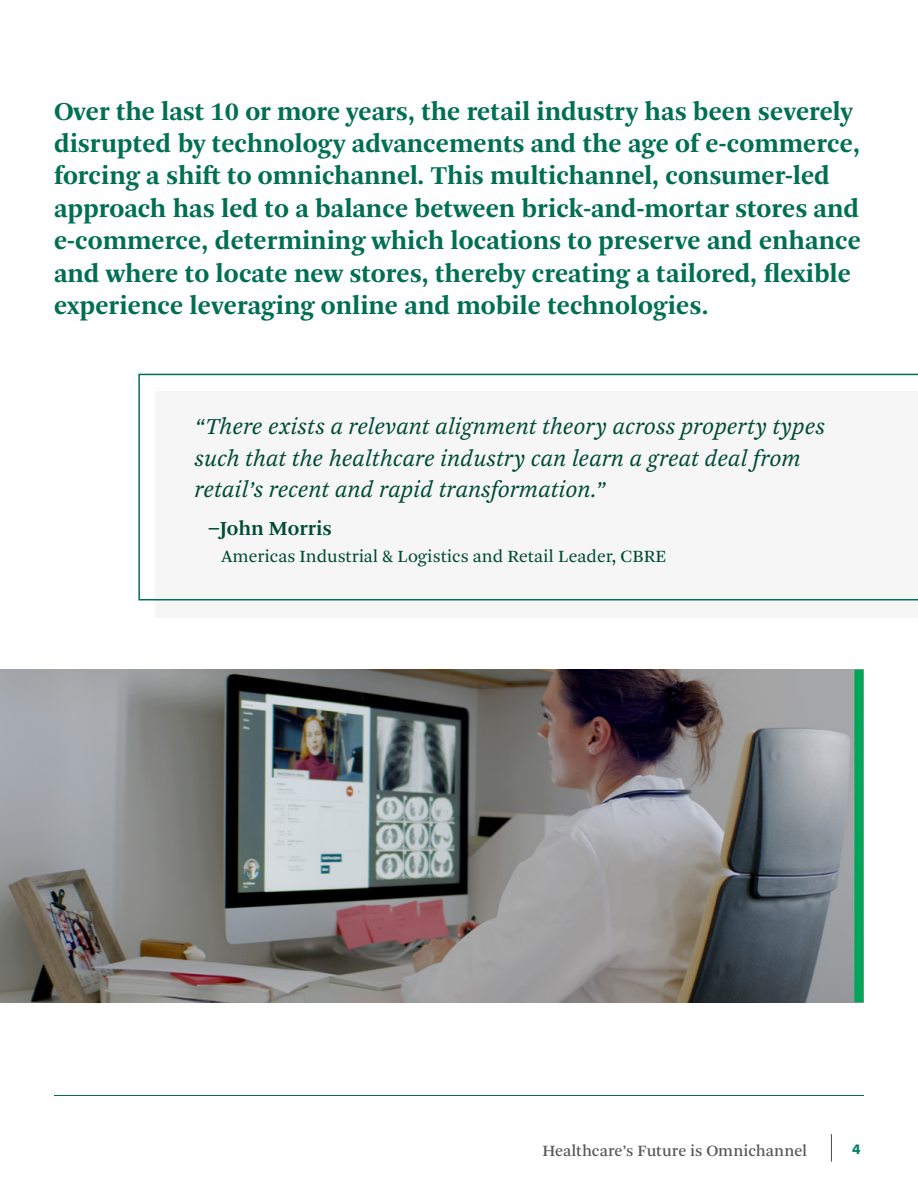
<style>
.page{position:relative;width:918px;height:1188px;background:#fff}
.page>*{position:absolute;margin:0;border:0;box-sizing:border-box;transform-origin:0 0}
.t1{font:700 27px/32.4px "Arnhem Pro";color:#006f53}
.t2{font:italic 24px/31.5px "Arnhem Pro Blond";color:#004b35}
.t3{font:600 21px "Arnhem Pro";color:#004b35}
.t4{font:18px "Arnhem Pro Blond";color:#004b35}
.t5{font:16.5px "Arnhem Pro";color:#58595b}
.t6{font:700 13.5px "Futura BT";color:#00836a}
.s1{font-size:24px}
</style>
<div class="page">
<div style="left:156px;top:391px;width:762px;height:227px;background:#f6f6f6"></div>
<svg style="left:138px;top:374px;width:780px;height:226px"></svg>
<img style="left:0;top:670px;width:864px;height:332px">
<div style="left:854px;top:670px;width:9px;height:332px;background:#00a657"></div>
<hr style="left:54px;top:1095px;width:810px;height:1px;background:#006f51">
<svg style="left:831px;top:1134px;width:1px;height:27px"></svg>
<p class="t1" style="left:54px;top:95px;width:808px">Over the last 10 or more years, the retail industry has been severely disrupted by technology advancements and the age of e-commerce, forcing a shift to omnichannel. This multichannel, consumer-led approach has led to a balance between brick-and-mortar stores and e-commerce, determining which locations to preserve and enhance and where to locate new stores, thereby creating a tailored, flexible experience leveraging online and mobile technologies.</p>
<p class="t2" style="left:195px;top:411px;width:632px">“There exists a relevant alignment theory across property types such that the healthcare industry can learn a great deal from retail’s recent and rapid transformation.”</p>
<p class="t3" style="left:208px;top:515px;width:125px"><span class="s1">–</span>John Morris</p>
<p class="t4" style="left:222px;top:544px;width:446px">Americas Industrial &amp; Logistics and Retail Leader, CBRE</p>
<p class="t5" style="left:542px;top:1140px;width:266px">Healthcare’s Future is Omnichannel</p>
<p class="t6" style="left:852px;top:1141px;width:10px">4</p>
</div>
